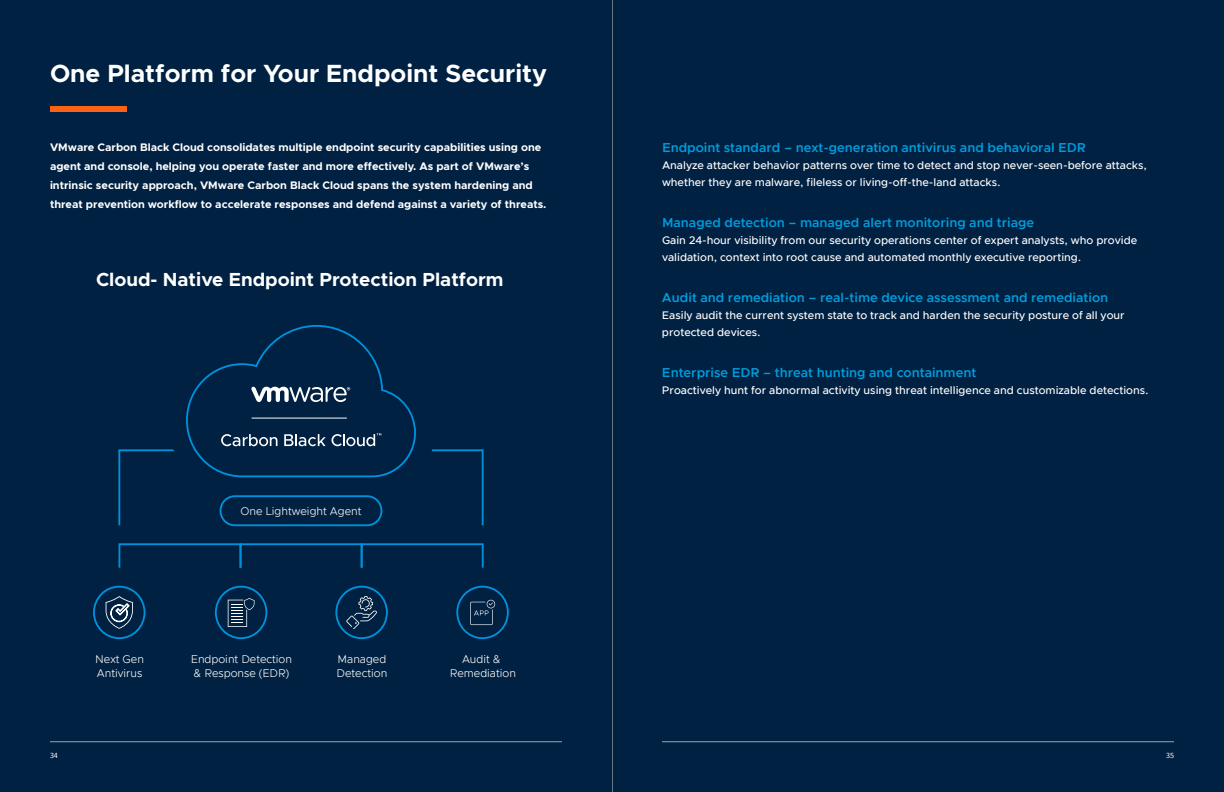
<style>
.page{position:relative;width:1224px;height:792px;background:#002142}
.page>*{position:absolute;margin:0;border:0;box-sizing:border-box;transform-origin:0 0}
.t1{font:700 25px "Metropolis";color:#fff}
.t2{font:700 19px "Metropolis";color:#fff}
.t3{font:600 13px "Metropolis";color:#009cdc}
.t4{font:300 11.2px/13.5px "Metropolis";color:#fff}
.t5{font:500 11px/17px "Metropolis";color:#fff}
.t6{font:700 11px/19px "Metropolis";color:#fff}
.t7{font:8px "Source Sans Pro";color:#fff}
</style>
<div class="page">
<div style="left:50px;top:106px;width:77px;height:6px;background:#fc6215"></div>
<hr style="left:662px;top:742px;width:512px;height:1px;background:#fff">
<hr style="left:50px;top:742px;width:512px;height:1px;background:#fff">
<div style="left:0;top:228px;width:612px;height:506px;background:#002142"></div>
<div style="left:118px;top:449px;width:366px;height:77px;border:2px solid #0091da"></div>
<div style="left:118px;top:543px;width:123px;height:26px;border:2px solid #0091da"></div>
<div style="left:240px;top:543px;width:123px;height:26px;border:2px solid #0091da"></div>
<div style="left:361px;top:543px;width:123px;height:26px;border:2px solid #0091da"></div>
<div style="left:93px;top:586px;width:52px;height:53px;border:2px solid #0091da;border-radius:50%"></div>
<svg style="left:106px;top:596px;width:27px;height:33px"></svg>
<div style="left:215px;top:586px;width:52px;height:53px;border:2px solid #0091da;border-radius:50%"></div>
<svg style="left:228px;top:598px;width:26px;height:29px"></svg>
<div style="left:335px;top:586px;width:53px;height:53px;border:2px solid #0091da;border-radius:50%"></div>
<svg style="left:346px;top:596px;width:31px;height:33px"></svg>
<div style="left:456px;top:586px;width:53px;height:53px;border:2px solid #0091da;border-radius:50%"></div>
<svg style="left:470px;top:600px;width:25px;height:25px"></svg>
<svg style="left:168px;top:449px;width:266px;height:47px"></svg>
<svg style="left:186px;top:325px;width:230px;height:152px"></svg>
<div style="left:220px;top:495px;width:162px;height:31px;border:2px solid #0091da;border-radius:14px"></div>
<hr style="left:612px;top:0;width:1px;height:792px;background:#ccc">
<h1 class="t1" style="left:50px;top:57px;width:499px">One Platform for Your Endpoint Security</h1>
<p class="t6" style="left:50px;top:137px;width:498px">VMware Carbon Black Cloud consolidates multiple endpoint security capabilities using one agent and console, helping you operate faster and more effectively. As part of VMware’s intrinsic security approach, VMware Carbon Black Cloud spans the system hardening and threat prevention workflow to accelerate responses and defend against a variety of threats.</p>
<p class="t3" style="left:662px;top:140px;width:426px">Endpoint standard – next-generation antivirus and behavioral EDR</p>
<p class="t5" style="left:662px;top:157px;width:486px">Analyze attacker behavior patterns over time to detect and stop never-seen-before attacks, whether they are malware, fileless or living-off-the-land attacks.</p>
<p class="t3" style="left:662px;top:215px;width:374px">Managed detection – managed alert monitoring and triage</p>
<p class="t5" style="left:662px;top:232px;width:477px">Gain 24-hour visibility from our security operations center of expert analysts, who provide validation, context into root cause and automated monthly executive reporting.</p>
<p class="t3" style="left:662px;top:290px;width:448px">Audit and remediation – real-time device assessment and remediation</p>
<p class="t5" style="left:662px;top:307px;width:464px">Easily audit the current system state to track and harden the security posture of all your protected devices.</p>
<p class="t3" style="left:662px;top:365px;width:316px">Enterprise EDR – threat hunting and containment</p>
<p class="t5" style="left:662px;top:382px;width:488px">Proactively hunt for abnormal activity using threat intelligence and customizable detections.</p>
<h2 class="t2" style="left:96px;top:268px;width:409px">Cloud- Native Endpoint Protection Platform</h2>
<p class="t4" style="left:240px;top:504px;width:123px">One Lightweight Agent</p>
<p class="t4" style="left:95px;top:653px;width:50px">Next Gen<br>Antivirus</p>
<p class="t4" style="left:191px;top:653px;width:103px">Endpoint Detection &amp; Response (EDR)</p>
<p class="t4" style="left:337px;top:653px;width:52px">Managed<br>Detection</p>
<p class="t4" style="left:450px;top:653px;width:68px;text-align:center">Audit &amp;<br>Remediation</p>
<p class="t7" style="left:50px;top:750px;width:9px">34</p>
<p class="t7" style="left:1166px;top:750px;width:9px">35</p>
</div>
